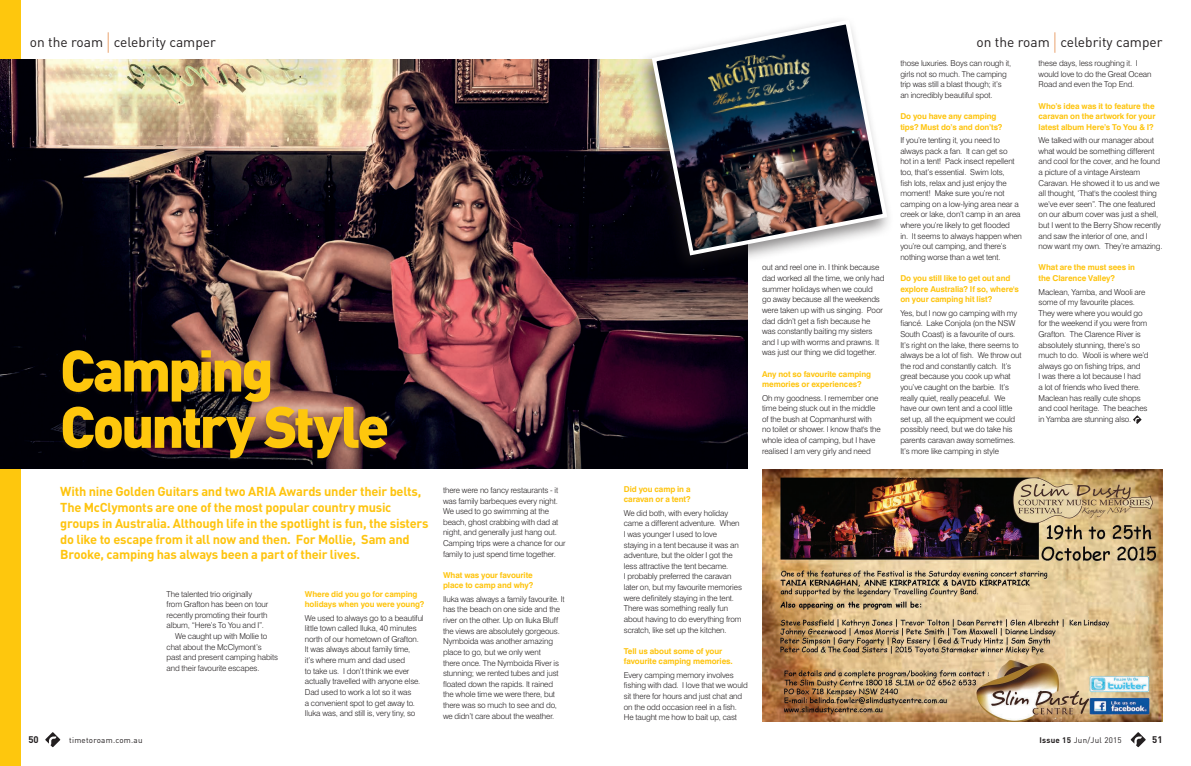
<style>
.page{position:relative;width:1191px;height:766px;background:#fff}
.page>*{position:absolute;margin:0;border:0;box-sizing:border-box;transform-origin:0 0}
.Top5_Quote{font:900 57.4px/56.2px "DIN Pro";letter-spacing:-.05em;color:#fec70d}
.T2R_sub-head{font:13.7px "DIN Pro";color:#231f20}
.Alt_Intro_Para{font:700 12.8px/15.8px "DIN Pro";letter-spacing:-.02em;color:#fec40e}
.t1{font:700 9.5px "DIN Pro";color:#231f20}
.T2R_text_DIN{font:300 8.1px/10.6px "Swiss 721 BT";letter-spacing:-.015em;color:#231f20}
.T2R_text_DIN-2{font:700 8.1px/10.6px "Swiss 721 BT";letter-spacing:-.01em;color:#fec40e}
.t2{font:8px "DIN Pro";letter-spacing:.03em;color:#231f20}
.s1{font-weight:300;font-size:23.7px;color:#df7527}
.s2{font-weight:700}
</style>
<div class="page">
<svg style="left:45px;top:732px;width:16px;height:15px"></svg>
<svg style="left:1130px;top:732px;width:16px;height:15px"></svg>
<div style="left:0;top:0;width:20px;height:765px;background:#fec70d"></div>
<img style="left:0;top:60px;width:747px;height:408px">
<div style="left:59px;top:350px;width:330px;height:113px;background:#231f20;opacity:.24"></div>
<div style="left:636px;top:15px;width:258px;height:259px;background:#231f20;opacity:.53"></div>
<img style="left:649px;top:17px;width:240px;height:241px">
<img style="left:762px;top:469px;width:400px;height:251px">
<svg style="left:1133px;top:415px;width:8px;height:9px"></svg>
<p class="T2R_sub-head" style="left:30px;top:32px;width:188px">on the roam <span class="s1">|</span> celebrity camper</p>
<p class="Top5_Quote" style="left:60px;top:340px;width:331px">Camping<br>Country Style</p>
<p class="Alt_Intro_Para" style="left:60px;top:483px;width:370px">With nine Golden Guitars and two ARIA Awards under their belts, The McClymonts are one of the most popular country music groups in Australia. Although life in the spotlight is fun, the sisters do like to escape from it all now and then. For Mollie, Sam and Brooke, camping has always been a part of their lives.</p>
<p class="T2R_text_DIN-2" style="left:624px;top:483px;width:68px">Did you camp in a caravan or a tent?</p>
<p class="T2R_text_DIN" style="left:443px;top:484px;width:124px">there were no fancy restaurants - it was family barbeques every night.<br>We used to go swimming at the beach, ghost crabbing with dad at night, and generally just hang out.<br>Camping trips were a chance for our family to just spend time together.</p>
<p class="T2R_text_DIN-2" style="left:443px;top:569px;width:92px">What was your favourite place to camp and why?</p>
<p class="T2R_text_DIN" style="left:443px;top:593px;width:123px">Iluka was always a family favourite. It has the beach on one side and the river on the other. Up on Iluka Bluff the views are absolutely gorgeous.<br>Nymboida was another amazing place to go, but we only went<br>there once. The Nymboida River is stunning; we rented tubes and just floated down the rapids. It rained the whole time we were there, but there was so much to see and do, we didn’t care about the weather.</p>
<p class="T2R_text_DIN" style="left:624px;top:507px;width:120px">We did both, with every holiday came a different adventure. When<br>I was younger I used to love staying in a tent because it was an adventure, but the older I got the less attractive the tent became.<br>I probably preferred the caravan later on, but my favourite memories were definitely staying in the tent.<br>There was something really fun about having to do everything from scratch, like set up the kitchen.</p>
<p class="T2R_text_DIN-2" style="left:624px;top:645px;width:111px">Tell us about some of your favourite camping memories.</p>
<p class="T2R_text_DIN" style="left:624px;top:669px;width:126px">Every camping memory involves fishing with dad. I love that we would sit there for hours and just chat and on the odd occasion reel in a fish.<br>He taught me how to bait up, cast</p>
<p class="T2R_text_DIN-2" style="left:305px;top:588px;width:121px">Where did you go for camping holidays when you were young?</p>
<p class="T2R_text_DIN" style="left:305px;top:612px;width:120px">We used to always go to a beautiful little town called Iluka, 40 minutes north of our hometown of Grafton.<br>It was always about family time,<br>it’s where mum and dad used<br>to take us. I don’t think we ever actually travelled with anyone else.<br>Dad used to work a lot so it was<br>a convenient spot to get away to.<br>Iluka was, and still is, very tiny, so</p>
<p class="T2R_text_DIN" style="left:167px;top:588px;width:103px">The talented trio originally from Grafton has been on tour recently promoting their fourth album, “Here’s To You and I”.</p>
<p class="T2R_text_DIN" style="left:167px;top:630px;width:113px;text-indent:9px">We caught up with Mollie to chat about the McClymont’s past and present camping habits and their favourite escapes.</p>
<p class="T2R_text_DIN" style="left:762px;top:262px;width:124px">out and reel one in. I think because dad worked all the time, we only had summer holidays when we could<br>go away because all the weekends were taken up with us singing. Poor dad didn’t get a fish because he was constantly baiting my sisters and I up with worms and prawns. It was just our thing we did together.</p>
<p class="T2R_text_DIN-2" style="left:762px;top:368px;width:110px">Any not so favourite camping memories or experiences?</p>
<p class="T2R_text_DIN" style="left:762px;top:392px;width:120px">Oh my goodness. I remember one time being stuck out in the middle of the bush at Copmanhurst with no toilet or shower. I know that's the whole idea of camping, but I have realised I am very girly and need</p>
<p class="T2R_sub-head" style="left:976px;top:32px;width:188px">on the roam <span class="s1">|</span> celebrity camper</p>
<p class="T2R_text_DIN" style="left:900px;top:58px;width:113px">those luxuries. Boys can rough it, girls not so much. The camping trip was still a blast though; it’s an incredibly beautiful spot.</p>
<p class="T2R_text_DIN-2" style="left:900px;top:111px;width:104px">Do you have any camping tips? Must do’s and don’ts?</p>
<p class="T2R_text_DIN" style="left:900px;top:135px;width:123px">If you’re tenting it, you need to always pack a fan. It can get so<br>hot in a tent! Pack insect repellent too, that’s essential. Swim lots,<br>fish lots, relax and just enjoy the moment! Make sure you’re not camping on a low-lying area near a creek or lake, don’t camp in an area where you’re likely to get flooded<br>in. It seems to always happen when you’re out camping, and there’s nothing worse than a wet tent.</p>
<p class="T2R_text_DIN-2" style="left:900px;top:273px;width:120px">Do you still like to get out and explore Australia? If so, where's on your camping hit list?</p>
<p class="T2R_text_DIN" style="left:900px;top:307px;width:123px">Yes, but I now go camping with my fiancé. Lake Conjola (on the NSW<br>South Coast) is a favourite of ours.<br>It’s right on the lake, there seems to always be a lot of fish. We throw out the rod and constantly catch. It’s great because you cook up what you’ve caught on the barbie. It’s really quiet, really peaceful. We have our own tent and a cool little set up, all the equipment we could possibly need, but we do take his parents caravan away sometimes.<br>It’s more like camping in style</p>
<p class="T2R_text_DIN" style="left:1038px;top:58px;width:114px">these days, less roughing it. I would love to do the Great Ocean<br>Road and even the Top End.</p>
<p class="T2R_text_DIN-2" style="left:1038px;top:100px;width:118px;text-align:justify">Who’s idea was it to feature the caravan on the artwork for your latest album Here’s To You &amp; I?</p>
<p class="T2R_text_DIN" style="left:1038px;top:135px;width:125px">We talked with our manager about what would be something different and cool for the cover, and he found a picture of a vintage Airsteam Caravan. He showed it to us and we all thought, ‘That's the coolest thing we’ve ever seen”. The one featured on our album cover was just a shell, but I went to the Berry Show recently and saw the interior of one, and I now want my own. They’re amazing.</p>
<p class="T2R_text_DIN-2" style="left:1038px;top:262px;width:98px">What are the must sees in the Clarence Valley?</p>
<p class="T2R_text_DIN" style="left:1038px;top:286px;width:111px">Maclean, Yamba, and Wooli are some of my favourite places.<br>They were where you would go for the weekend if you were from<br>Grafton. The Clarence River is absolutely stunning, there’s so much to do. Wooli is where we’d always go on fishing trips, and<br>I was there a lot because I had<br>a lot of friends who lived there.<br>Maclean has really cute shops and cool heritage. The beaches in Yamba are stunning also.</p>
<p class="t1" style="left:28px;top:732px;width:12px">50</p>
<p class="t2" style="left:69px;top:734px;width:75px">timetoroam.com.au</p>
<p class="t2" style="left:1039px;top:734px;width:84px"><span class="s2">Issue 15</span> Jun/Jul 2015</p>
<p class="t1" style="left:1152px;top:732px;width:12px">51</p>
</div>
